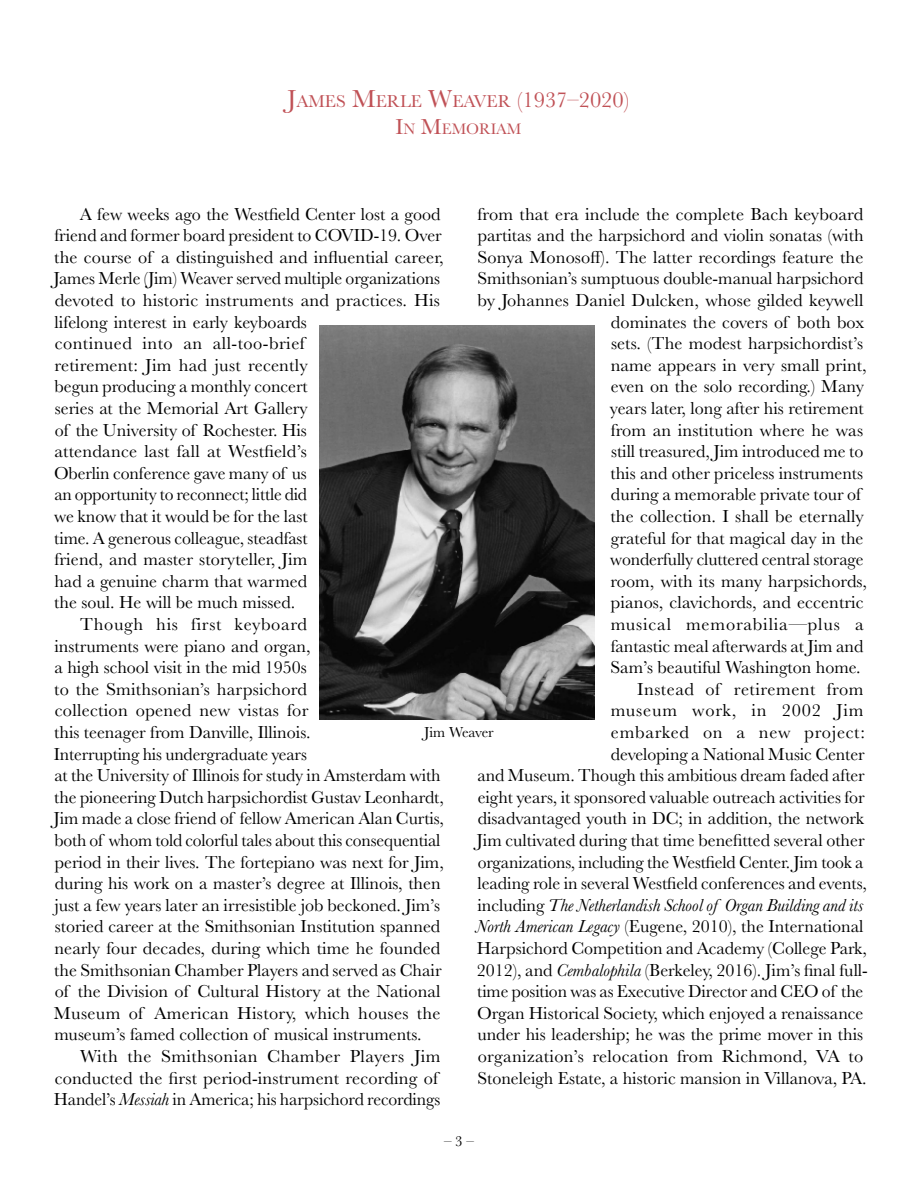
<style>
.page{position:relative;width:918px;height:1188px;background:#fff}
.page>*{position:absolute;margin:0;border:0;box-sizing:border-box;transform-origin:0 0}
.t1{font:18px "Baskerville";color:#000}
.t2{font:italic 18px "Baskerville";color:#000}
.t3{font:18px "Baskerville";letter-spacing:.045em;color:#000}
.t4{font:18px "Baskerville";letter-spacing:.02em;color:#000}
.t5{font:18px "Baskerville";letter-spacing:.025em;color:#000}
.t6{font:18px "Baskerville";letter-spacing:.03em;color:#000}
.t7{font:18px "Baskerville";letter-spacing:.035em;color:#000}
.t8{font:18px "Baskerville";letter-spacing:.04em;color:#000}
.t9{font:17.85px "Baskerville";color:#c05156}
.t10{font:15.75px "Baskerville";color:#c05156}
.t11{font:15px "Baskerville";color:#000}
.s1{font-size:25.5px}
.s2{font-size:22.5px}
.s3{font-style:italic}
.s4{font-style:normal}
</style>
<div class="page">
<img style="left:320px;top:326px;width:275px;height:393px">
<p class="t9" style="left:287px;top:90px;width:343px"><span class="s1">J</span>AMES <span class="s1">M</span>ERLE <span class="s1">W</span>EAVER <span class="s2">(1937–2020)</span></p>
<p class="t10" style="left:396px;top:119px;width:127px"><span class="s2">I</span>N <span class="s2">M</span>EMORIAM</p>
<p class="t1" style="left:80px;top:202px;width:362px">A few weeks ago the Westfield Center lost a good</p>
<p class="t1" style="left:55px;top:224px;width:389px">friend and former board president to COVID-19. Over</p>
<p class="t1" style="left:54px;top:245px;width:391px">the course of a distinguished and influential career,</p>
<p class="t1" style="left:53px;top:267px;width:388px">James Merle (Jim) Weaver served multiple organizations</p>
<p class="t1" style="left:55px;top:289px;width:387px">devoted to historic instruments and practices. His</p>
<p class="t1" style="left:55px;top:310px;width:254px">lifelong interest in early keyboards</p>
<p class="t5" style="left:55px;top:332px;width:252px">continued into an all-too-brief</p>
<p class="t1" style="left:54px;top:353px;width:255px">retirement: Jim had just recently</p>
<p class="t1" style="left:55px;top:375px;width:255px">begun producing a monthly concert</p>
<p class="t1" style="left:55px;top:397px;width:255px">series at the Memorial Art Gallery</p>
<p class="t1" style="left:55px;top:418px;width:254px">of the University of Rochester. His</p>
<p class="t1" style="left:55px;top:440px;width:254px">attendance last fall at Westfield’s</p>
<p class="t1" style="left:54px;top:461px;width:254px">Oberlin conference gave many of us</p>
<p class="t1" style="left:55px;top:483px;width:254px">an opportunity to reconnect; little did</p>
<p class="t1" style="left:54px;top:505px;width:255px">we know that it would be for the last</p>
<p class="t1" style="left:54px;top:526px;width:255px">time. A generous colleague, steadfast</p>
<p class="t1" style="left:55px;top:548px;width:254px">friend, and master storyteller, Jim</p>
<p class="t1" style="left:54px;top:569px;width:254px">had a genuine charm that warmed</p>
<p class="t1" style="left:54px;top:591px;width:242px">the soul. He will be much missed.</p>
<p class="t7" style="left:80px;top:613px;width:228px">Though his first keyboard</p>
<p class="t1" style="left:54px;top:634px;width:258px">instruments were piano and organ,</p>
<p class="t1" style="left:55px;top:656px;width:254px">a high school visit in the mid 1950s</p>
<p class="t1" style="left:54px;top:677px;width:254px">to the Smithsonian’s harpsichord</p>
<p class="t1" style="left:55px;top:699px;width:255px">collection opened new vistas for</p>
<p class="t1" style="left:54px;top:721px;width:258px">this teenager from Danville, Illinois.</p>
<p class="t1" style="left:54px;top:742px;width:255px">Interrupting his undergraduate years</p>
<p class="t1" style="left:55px;top:764px;width:388px">at the University of Illinois for study in Amsterdam with</p>
<p class="t1" style="left:54px;top:785px;width:391px">the pioneering Dutch harpsichordist Gustav Leonhardt,</p>
<p class="t1" style="left:53px;top:807px;width:392px">Jim made a close friend of fellow American Alan Curtis,</p>
<p class="t1" style="left:55px;top:829px;width:387px">both of whom told colorful tales about this consequential</p>
<p class="t1" style="left:55px;top:850px;width:391px">period in their lives. The fortepiano was next for Jim,</p>
<p class="t1" style="left:55px;top:872px;width:387px">during his work on a master’s degree at Illinois, then</p>
<p class="t1" style="left:54px;top:893px;width:387px">just a few years later an irresistible job beckoned. Jim’s</p>
<p class="t1" style="left:55px;top:915px;width:387px">storied career at the Smithsonian Institution spanned</p>
<p class="t1" style="left:54px;top:937px;width:387px">nearly four decades, during which time he founded</p>
<p class="t1" style="left:54px;top:958px;width:389px">the Smithsonian Chamber Players and served as Chair</p>
<p class="t1" style="left:55px;top:980px;width:387px">of the Division of Cultural History at the National</p>
<p class="t1" style="left:54px;top:1001px;width:388px">Museum of American History, which houses the</p>
<p class="t1" style="left:55px;top:1023px;width:369px">museum’s famed collection of musical instruments.</p>
<p class="t4" style="left:80px;top:1045px;width:362px">With the Smithsonian Chamber Players Jim</p>
<p class="t1" style="left:55px;top:1066px;width:385px">conducted the first period-instrument recording of</p>
<p class="t1" style="left:54px;top:1088px;width:388px">Handel’s <span class="s3">Messiah</span> in America; his harpsichord recordings</p>
<p class="t1" style="left:478px;top:202px;width:387px">from that era include the complete Bach keyboard</p>
<p class="t1" style="left:478px;top:224px;width:387px">partitas and the harpsichord and violin sonatas (with</p>
<p class="t1" style="left:477px;top:245px;width:388px">Sonya Monosoff). The latter recordings feature the</p>
<p class="t1" style="left:477px;top:267px;width:388px">Smithsonian’s sumptuous double-manual harpsichord</p>
<p class="t1" style="left:478px;top:289px;width:387px">by Johannes Daniel Dulcken, whose gilded keywell</p>
<p class="t1" style="left:611px;top:310px;width:255px">dominates the covers of both box</p>
<p class="t1" style="left:611px;top:332px;width:254px">sets. (The modest harpsichordist’s</p>
<p class="t1" style="left:611px;top:353px;width:258px">name appears in very small print,</p>
<p class="t1" style="left:611px;top:375px;width:255px">even on the solo recording.) Many</p>
<p class="t1" style="left:610px;top:397px;width:255px">years later, long after his retirement</p>
<p class="t1" style="left:611px;top:418px;width:254px">from an institution where he was</p>
<p class="t1" style="left:611px;top:440px;width:254px">still treasured, Jim introduced me to</p>
<p class="t1" style="left:611px;top:461px;width:254px">this and other priceless instruments</p>
<p class="t1" style="left:611px;top:483px;width:252px">during a memorable private tour of</p>
<p class="t1" style="left:611px;top:505px;width:255px">the collection. I shall be eternally</p>
<p class="t1" style="left:611px;top:526px;width:254px">grateful for that magical day in the</p>
<p class="t1" style="left:610px;top:548px;width:255px">wonderfully cluttered central storage</p>
<p class="t1" style="left:611px;top:569px;width:258px">room, with its many harpsichords,</p>
<p class="t1" style="left:611px;top:591px;width:254px">pianos, clavichords, and eccentric</p>
<p class="t3" style="left:611px;top:613px;width:254px">musical memorabilia—plus a</p>
<p class="t1" style="left:611px;top:634px;width:254px">fantastic meal afterwards at Jim and</p>
<p class="t1" style="left:611px;top:656px;width:252px">Sam’s beautiful Washington home.</p>
<p class="t6" style="left:637px;top:677px;width:228px">Instead of retirement from</p>
<p class="t3" style="left:611px;top:699px;width:254px">museum work, in 2002 Jim</p>
<p class="t8" style="left:611px;top:721px;width:256px">embarked on a new project:</p>
<p class="t1" style="left:611px;top:742px;width:255px">developing a National Music Center</p>
<p class="t1" style="left:478px;top:764px;width:389px">and Museum. Though this ambitious dream faded after</p>
<p class="t1" style="left:478px;top:785px;width:388px">eight years, it sponsored valuable outreach activities for</p>
<p class="t1" style="left:478px;top:807px;width:388px">disadvantaged youth in DC; in addition, the network</p>
<p class="t1" style="left:476px;top:829px;width:390px">Jim cultivated during that time benefitted several other</p>
<p class="t1" style="left:478px;top:850px;width:387px">organizations, including the Westfield Center. Jim took a</p>
<p class="t1" style="left:478px;top:872px;width:391px">leading role in several Westfield conferences and events,</p>
<p class="t2" style="left:477px;top:893px;width:387px"><span class="s4">including</span> The Netherlandish School of Organ Building and its</p>
<p class="t1" style="left:476px;top:915px;width:389px"><span class="s3">North American Legacy</span> (Eugene, 2010), the International</p>
<p class="t1" style="left:477px;top:937px;width:392px">Harpsichord Competition and Academy (College Park,</p>
<p class="t1" style="left:477px;top:958px;width:393px">2012), and <span class="s3">Cembalophila</span> (Berkeley, 2016). Jim’s final full-</p>
<p class="t1" style="left:477px;top:980px;width:388px">time position was as Executive Director and CEO of the</p>
<p class="t1" style="left:477px;top:1001px;width:388px">Organ Historical Society, which enjoyed a renaissance</p>
<p class="t1" style="left:477px;top:1023px;width:387px">under his leadership; he was the prime mover in this</p>
<p class="t1" style="left:478px;top:1045px;width:387px">organization’s relocation from Richmond, VA to</p>
<p class="t1" style="left:477px;top:1066px;width:391px">Stoneleigh Estate, a historic mansion in Villanova, PA.</p>
<p class="t11" style="left:424px;top:723px;width:71px">Jim Weaver</p>
<p class="t11" style="left:444px;top:1131px;width:31px">– 3 –</p>
</div>
